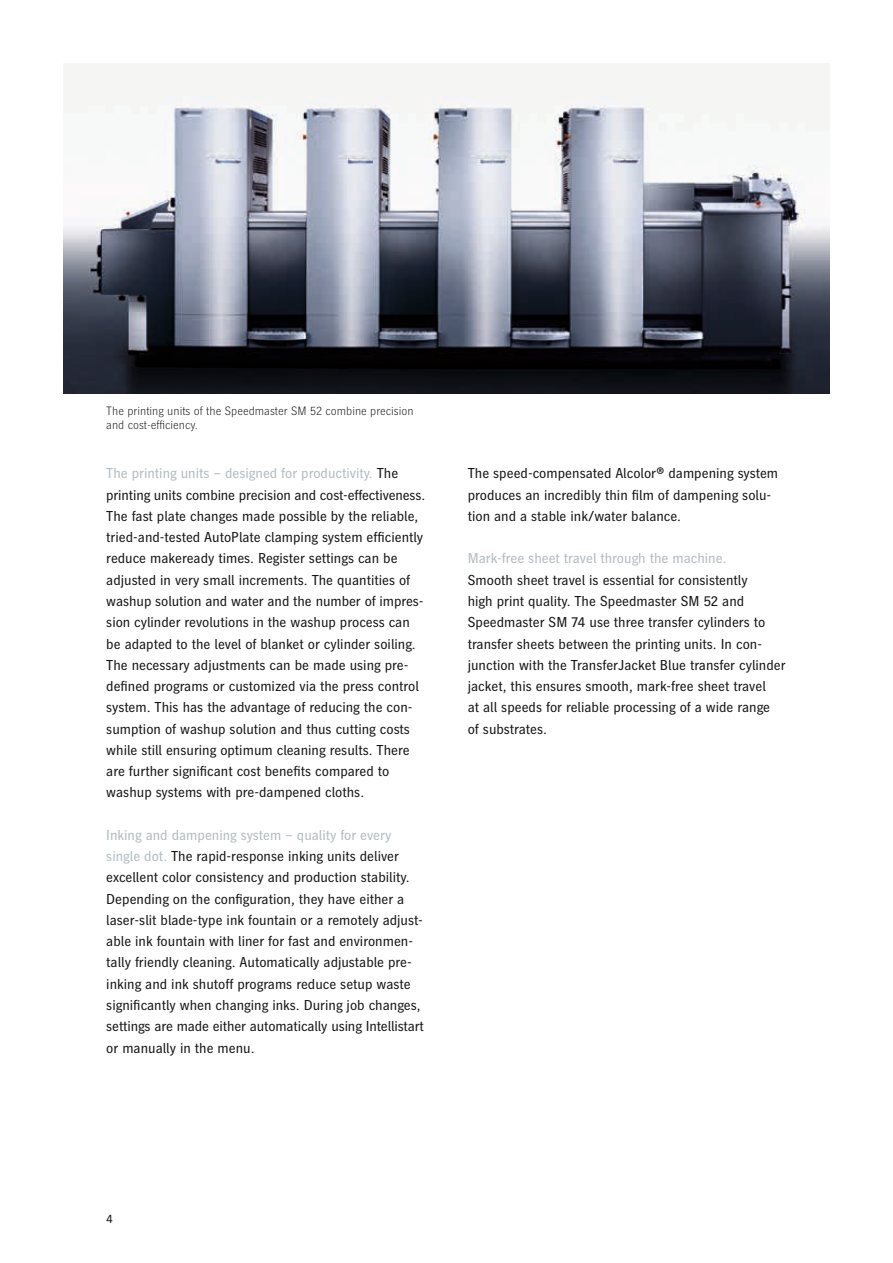
<style>
.page{position:relative;width:893px;height:1263px;background:#fff}
.page>*{position:absolute;margin:0;border:0;box-sizing:border-box;transform-origin:0 0}
.t1{font:14.25px/21.3px "Heidelberg Gothic Ml";color:#151616}
.t2{font:14.25px "Heidelberg Gothic Ml";color:#b2bbc1}
.t3{font:300 12px/14.9px "Heidelberg Gothic Ml";color:#151616}
.t4{font:12px "Heidelberg Gothic Ml";color:#151616}
.s1{color:#b2bbc1}
</style>
<div class="page">
<img style="left:64px;top:64px;width:765px;height:329px">
<p class="t3" style="left:106px;top:403px;width:309px">The printing units of the Speedmaster SM 52 combine precision and cost-efficiency.</p>
<p class="t1" style="left:106px;top:463px;width:320px"><span class="s1">The printing units – designed for productivity.</span> The printing units combine precision and cost-effectiveness.<br>The fast plate changes made possible by the reliable, tried-and-tested AutoPlate clamping system efficiently reduce makeready times. Register settings can be adjusted in very small increments. The quantities of washup solution and water and the number of impres&shy;sion cylinder revolutions in the washup process can be adapted to the level of blanket or cylinder soiling.<br>The necessary adjustments can be made using pre&shy;defined programs or customized via the press control system. This has the advantage of reducing the con&shy;sumption of washup solution and thus cutting costs while still ensuring optimum cleaning results. There are further significant cost benefits compared to washup systems with pre-dampened cloths.</p>
<p class="t1" style="left:106px;top:824px;width:319px"><span class="s1">Inking and dampening system – quality for every single dot.</span> The rapid-response inking units deliver excellent color consistency and production stability.<br>Depending on the configuration, they have either a laser-slit blade-type ink fountain or a remotely adjust&shy;able ink fountain with liner for fast and environmen&shy;tally friendly cleaning. Automatically adjustable pre&shy;inking and ink shutoff programs reduce setup waste significantly when changing inks. During job changes, settings are made either automatically using Intellistart or manually in the menu.</p>
<p class="t1" style="left:468px;top:463px;width:312px">The speed-compensated Alcolor® dampening system produces an incredibly thin film of dampening solu&shy;tion and a stable ink/water balance.</p>
<p class="t2" style="left:468px;top:551px;width:260px">Mark-free sheet travel through the machine.</p>
<p class="t1" style="left:468px;top:569px;width:319px">Smooth sheet travel is essential for consistently<br>high print quality. The Speedmaster SM 52 and Speedmaster SM 74 use three transfer cylinders to transfer sheets between the printing units. In con&shy;junction with the TransferJacket Blue transfer cylinder jacket, this ensures smooth, mark-free sheet travel<br>at all speeds for reliable processing of a wide range<br>of substrates.</p>
<p class="t4" style="left:106px;top:1212px;width:8px">4</p>
</div>
